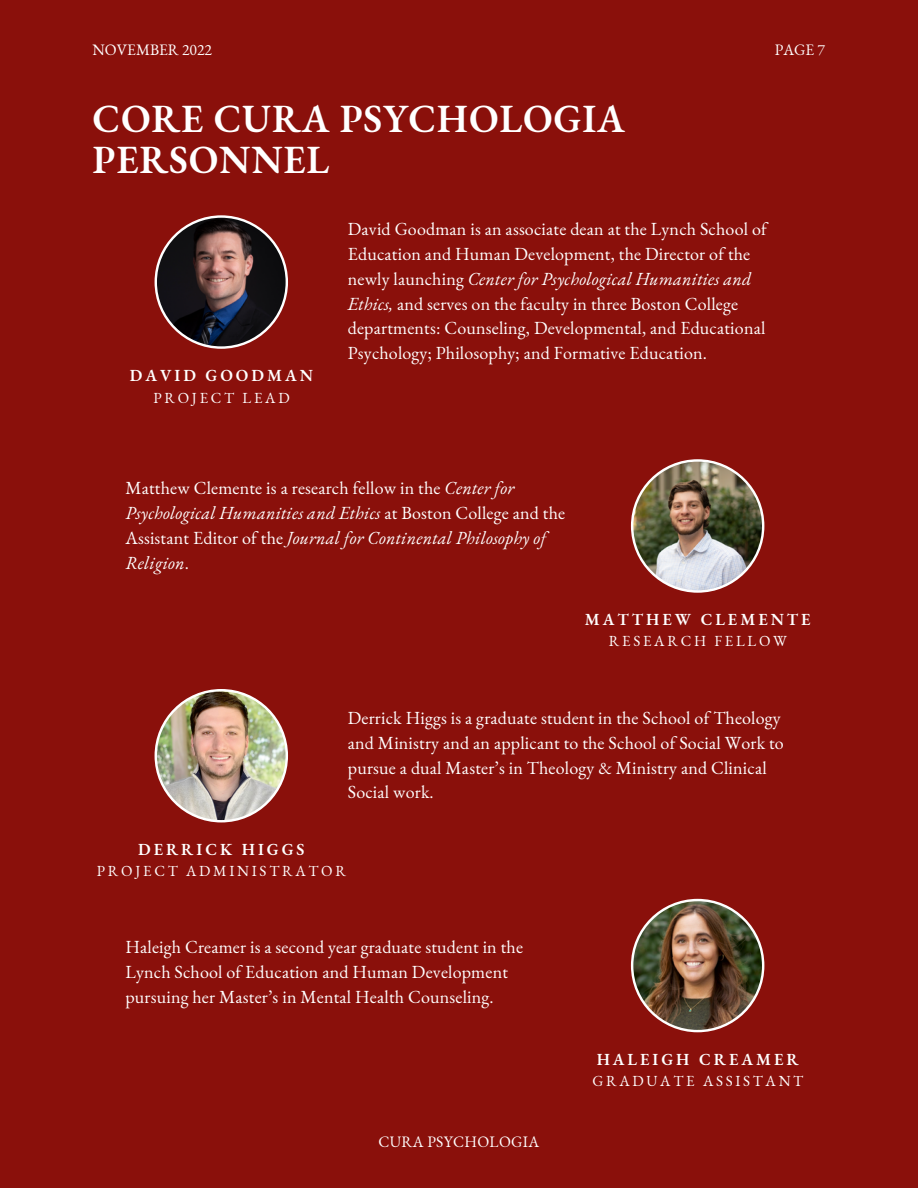
<style>
.page{position:relative;width:918px;height:1188px;background:#8a100b}
.page>*{position:absolute;margin:0;border:0;box-sizing:border-box;transform-origin:0 0}
.t1{font:600 39px/40.5px "EB Garamond";letter-spacing:.02em;color:#fff}
.t2{font:18px/24.8px "EB Garamond";letter-spacing:.01em;color:#fff}
.t3{font:italic 18px/24.8px "EB Garamond";letter-spacing:.01em;color:#fff}
.t4{font:600 16.5px "EB Garamond";letter-spacing:.18em;color:#fff}
.t5{font:15.6px "EB Garamond";letter-spacing:.01em;color:#fff}
.t6{font:15px "EB Garamond";letter-spacing:.18em;color:#fff}
.s1{font-style:italic}
.s2{font-style:normal}
</style>
<div class="page">
<svg style="left:155px;top:215px;width:133px;height:134px"></svg>
<img style="left:631px;top:459px;width:133px;height:134px">
<img style="left:155px;top:689px;width:133px;height:133px">
<img style="left:631px;top:899px;width:133px;height:133px">
<p class="t5" style="left:93px;top:39px;width:121px">NOVEMBER 2022</p>
<p class="t5" style="left:775px;top:39px;width:52px">PAGE 7</p>
<h1 class="t1" style="left:93px;top:98px;width:534px">CORE CURA PSYCHOLOGIA<br>PERSONNEL</h1>
<p class="t4" style="left:130px;top:365px;width:185px">DAVID GOODMAN</p>
<p class="t6" style="left:153px;top:388px;width:138px">PROJECT LEAD</p>
<p class="t2" style="left:348px;top:217px;width:421px">David Goodman is an associate dean at the Lynch School of Education and Human Development, the Director of the newly launching <span class="s1">Center for Psychological Humanities and Ethics,</span> and serves on the faculty in three Boston College departments: Counseling, Developmental, and Educational Psychology; Philosophy; and Formative Education.</p>
<p class="t3" style="left:125px;top:476px;width:441px"><span class="s2">Matthew Clemente is a research fellow in the</span> Center for Psychological Humanities and Ethics <span class="s2">at Boston College and the Assistant Editor of the</span> Journal for Continental Philosophy of Religion<span class="s2">.</span></p>
<p class="t4" style="left:585px;top:608px;width:227px">MATTHEW CLEMENTE</p>
<p class="t6" style="left:609px;top:631px;width:180px">RESEARCH FELLOW</p>
<p class="t2" style="left:348px;top:705px;width:438px">Derrick Higgs is a graduate student in the School of Theology and Ministry and an applicant to the School of Social Work to pursue a dual Master’s in Theology &amp; Ministry and Clinical Social work.</p>
<p class="t4" style="left:138px;top:838px;width:168px">DERRICK HIGGS</p>
<p class="t6" style="left:97px;top:861px;width:251px">PROJECT ADMINISTRATOR</p>
<p class="t2" style="left:125px;top:934px;width:399px">Haleigh Creamer is a second year graduate student in the<br>Lynch School of Education and Human Development pursuing her Master’s in Mental Health Counseling.</p>
<p class="t5" style="left:378px;top:1131px;width:162px">CURA PSYCHOLOGIA</p>
<p class="t4" style="left:597px;top:1048px;width:204px">HALEIGH CREAMER</p>
<p class="t6" style="left:592px;top:1071px;width:212px">GRADUATE ASSISTANT</p>
</div>
